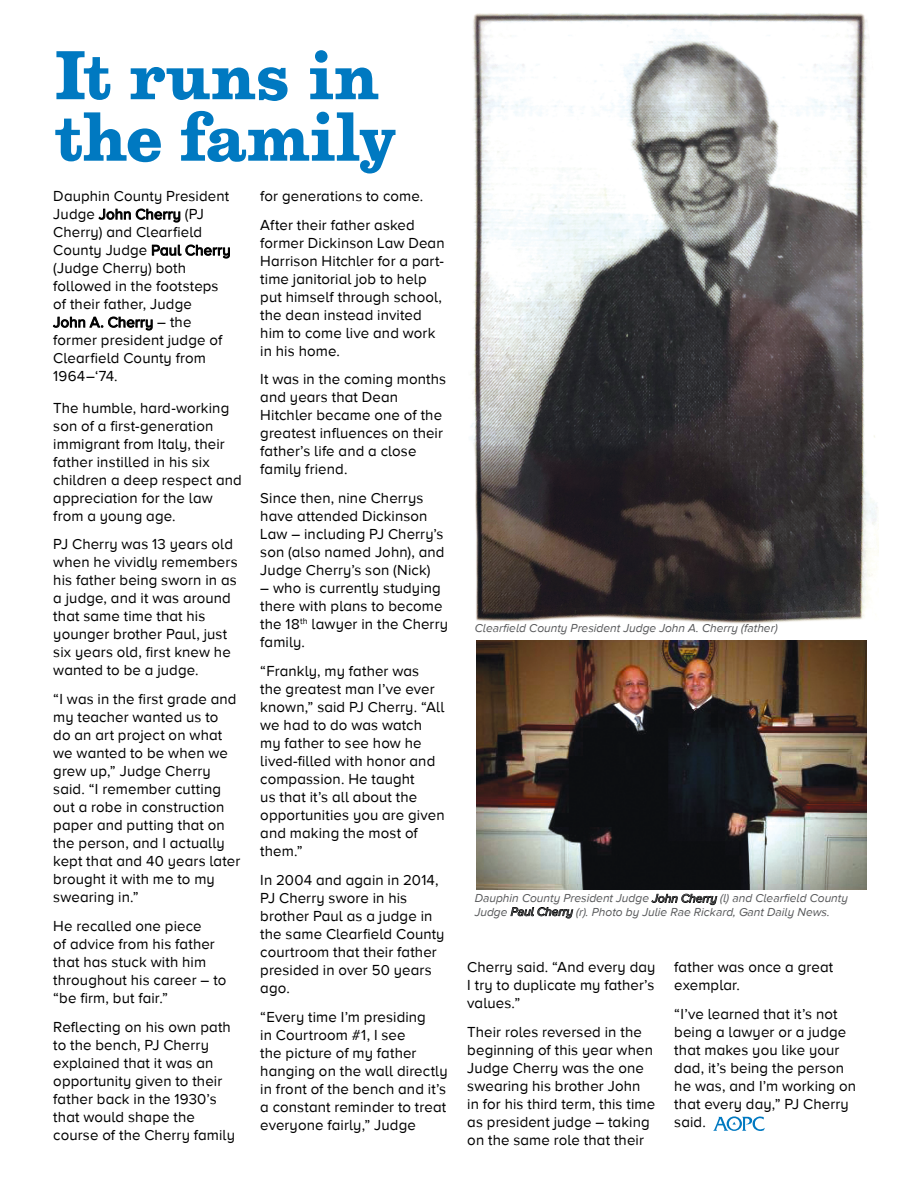
<style>
.page{position:relative;width:918px;height:1188px;background:#fff}
.page>*{position:absolute;margin:0;border:0;box-sizing:border-box;transform-origin:0 0}
.t1{font:700 72px/61.5px "Egizio URWTOT";letter-spacing:-.015em;color:#0079c1}
.t2{font:15px/18px "Proxima Nova A";letter-spacing:.01em;color:#000}
.t3{font:italic 12px/13.4px "Proxima Nova A";color:#58595b}
.s1{color:#000}
</style>
<div class="page">
<img style="left:470px;top:13px;width:408px;height:611px">
<img style="left:476px;top:641px;width:390px;height:248px">
<svg style="left:713px;top:1116px;width:52px;height:15px"></svg>
<h1 class="t1" style="left:55px;top:46px;width:343px">It runs in the family</h1>
<p class="t2" style="left:53px;top:187px;width:179px">Dauphin County President<br>Judge John Cherry (PJ<br>Cherry) and Clearfield<br>County Judge Paul Cherry (Judge Cherry) both followed in the footsteps of their father, Judge<br>John A. Cherry – the former president judge of<br>Clearfield County from<br>1964–‘74.</p>
<p class="t2" style="left:53px;top:399px;width:190px">The humble, hard-working son of a first-generation immigrant from Italy, their father instilled in his six children a deep respect and appreciation for the law from a young age.</p>
<p class="t2" style="left:53px;top:535px;width:186px">PJ Cherry was 13 years old when he vividly remembers his father being sworn in as a judge, and it was around that same time that his younger brother Paul, just six years old, first knew he wanted to be a judge.</p>
<p class="t2" style="left:53px;top:690px;width:189px">“I was in the first grade and my teacher wanted us to<br>do an art project on what we wanted to be when we grew up,” Judge Cherry said. “I remember cutting out a robe in construction paper and putting that on the person, and I actually kept that and 40 years later brought it with me to my swearing in.”</p>
<p class="t2" style="left:53px;top:917px;width:175px">He recalled one piece<br>of advice from his father that has stuck with him throughout his career – to “be firm, but fair.”</p>
<p class="t2" style="left:53px;top:1018px;width:183px">Reflecting on his own path to the bench, PJ Cherry explained that it was an opportunity given to their father back in the 1930’s that would shape the course of the Cherry family</p>
<p class="t2" style="left:260px;top:181px;width:164px;line-height:28.8px">for generations to come.<br>After their father asked</p>
<p class="t2" style="left:260px;top:233px;width:186px">former Dickinson Law Dean<br>Harrison Hitchler for a part&shy;time janitorial job to help put himself through school, the dean instead invited him to come live and work in his home.</p>
<p class="t2" style="left:260px;top:370px;width:187px">It was in the coming months and years that Dean<br>Hitchler became one of the greatest influences on their father’s life and a close family friend.</p>
<p class="t2" style="left:260px;top:489px;width:186px">Since then, nine Cherrys have attended Dickinson<br>Law – including PJ Cherry’s son (also named John), and<br>Judge Cherry’s son (Nick)</p>
<p class="t2" style="left:260px;top:579px;width:189px">– who is currently studying there with plans to become the 18<sup>th</sup> lawyer in the Cherry family.</p>
<p class="t2" style="left:260px;top:662px;width:186px">“Frankly, my father was<br>the greatest man I’ve ever known,” said PJ Cherry. “All we had to do was watch my father to see how he lived-filled with honor and compassion. He taught<br>us that it’s all about the opportunities you are given and making the most of them.”</p>
<p class="t2" style="left:260px;top:871px;width:186px">In 2004 and again in 2014,<br>PJ Cherry swore in his brother Paul as a judge in the same Clearfield County courtroom that their father presided in over 50 years ago.</p>
<p class="t2" style="left:260px;top:1007px;width:189px">“Every time I’m presiding<br>in Courtroom #1, I see<br>the picture of my father hanging on the wall directly in front of the bench and it’s a constant reminder to treat everyone fairly,” Judge</p>
<p class="t3" style="left:475px;top:621px;width:304px">Clearfield County President Judge John A. Cherry (father)</p>
<p class="t3" style="left:475px;top:891px;width:375px">Dauphin County President Judge <span class="s1">John Cherry</span> (l) and Clearfield County<br>Judge <span class="s1">Paul Cherry</span> (r). Photo by Julie Rae Rickard, Gant Daily News.</p>
<p class="t2" style="left:467px;top:958px;width:190px;text-align:justify">Cherry said. “And every day I try to duplicate my father’s values.”</p>
<p class="t2" style="left:467px;top:1023px;width:189px">Their roles reversed in the beginning of this year when<br>Judge Cherry was the one swearing his brother John in for his third term, this time as president judge – taking on the same role that their</p>
<p class="t2" style="left:674px;top:958px;width:160px">father was once a great exemplar.</p>
<p class="t2" style="left:674px;top:1005px;width:183px">“I’ve learned that it’s not being a lawyer or a judge that makes you like your dad, it’s being the person he was, and I’m working on that every day,” PJ Cherry said.</p>
</div>
